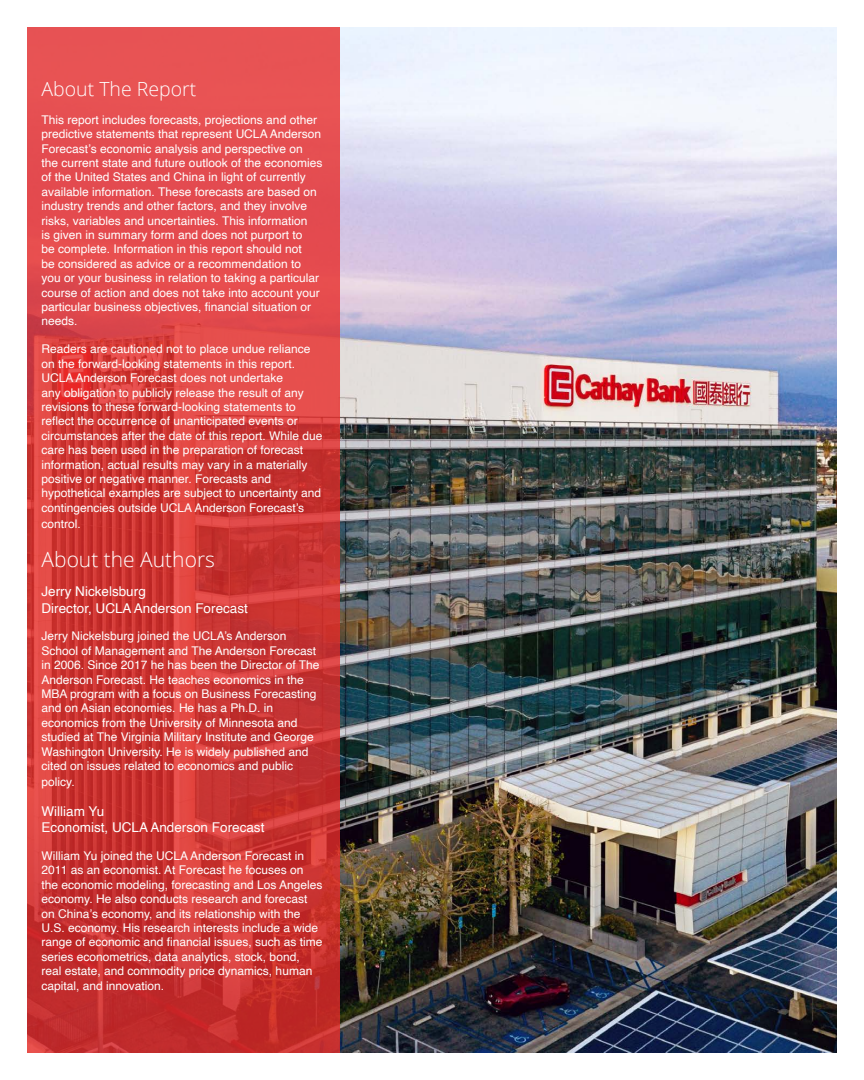
<style>
.page{position:relative;width:864px;height:1080px;background:#fff}
.page>*{position:absolute;margin:0;border:0;box-sizing:border-box;transform-origin:0 0}
.t1{font:300 21px "Open Sans";color:#fff}
.t2{font:300 19.5px "Open Sans";color:#fff}
.t3{font:13.5px/16.2px "Helvetica";color:#fff}
.t4{font:12px/14.4px "Helvetica";color:#fff}
</style>
<div class="page">
<img style="left:339px;top:27px;width:498px;height:1026px">
<svg style="left:27px;top:27px;width:312px;height:1026px;background:#d43d3d"></svg>
<h2 class="t2" style="left:42px;top:75px;width:156px">About The Report</h2>
<p class="t4" style="left:42px;top:113px;width:282px">This report includes forecasts, projections and other predictive statements that represent UCLA Anderson Forecast’s economic analysis and perspective on the current state and future outlook of the economies of the United States and China in light of currently available information. These forecasts are based on industry trends and other factors, and they involve risks, variables and uncertainties. This information<br>is given in summary form and does not purport to<br>be complete. Information in this report should not<br>be considered as advice or a recommendation to you or your business in relation to taking a particular course of action and does not take into account your particular business objectives, financial situation or needs.</p>
<p class="t4" style="left:42px;top:342px;width:282px">Readers are cautioned not to place undue reliance on the forward-looking statements in this report.<br>UCLA Anderson Forecast does not undertake<br>any obligation to publicly release the result of any revisions to these forward-looking statements to reflect the occurrence of unanticipated events or circumstances after the date of this report. While due care has been used in the preparation of forecast information, actual results may vary in a materially positive or negative manner. Forecasts and hypothetical examples are subject to uncertainty and contingencies outside UCLA Anderson Forecast’s</p>
<p class="t4" style="left:42px;top:517px;width:41px">control.</p>
<h1 class="t1" style="left:42px;top:545px;width:175px">About the Authors</h1>
<p class="t3" style="left:42px;top:584px;width:208px">Jerry Nickelsburg<br>Director, UCLA Anderson Forecast</p>
<p class="t4" style="left:42px;top:629px;width:279px">Jerry Nickelsburg joined the UCLA’s Anderson School of Management and The Anderson Forecast in 2006. Since 2017 he has been the Director of The Anderson Forecast. He teaches economics in the MBA program with a focus on Business Forecasting and on Asian economies. He has a Ph.D. in economics from the University of Minnesota and studied at The Virginia Military Institute and George Washington University. He is widely published and cited on issues related to economics and public</p>
<p class="t4" style="left:42px;top:775px;width:35px">policy.</p>
<p class="t3" style="left:42px;top:803px;width:224px">William Yu<br>Economist, UCLA Anderson Forecast</p>
<p class="t4" style="left:42px;top:849px;width:282px">William Yu joined the UCLA Anderson Forecast in 2011 as an economist. At Forecast he focuses on the economic modeling, forecasting and Los Angeles economy. He also conducts research and forecast on China’s economy, and its relationship with the U.S. economy. His research interests include a wide range of economic and financial issues, such as time series econometrics, data analytics, stock, bond, real estate, and commodity price dynamics, human capital, and innovation.</p>
</div>
